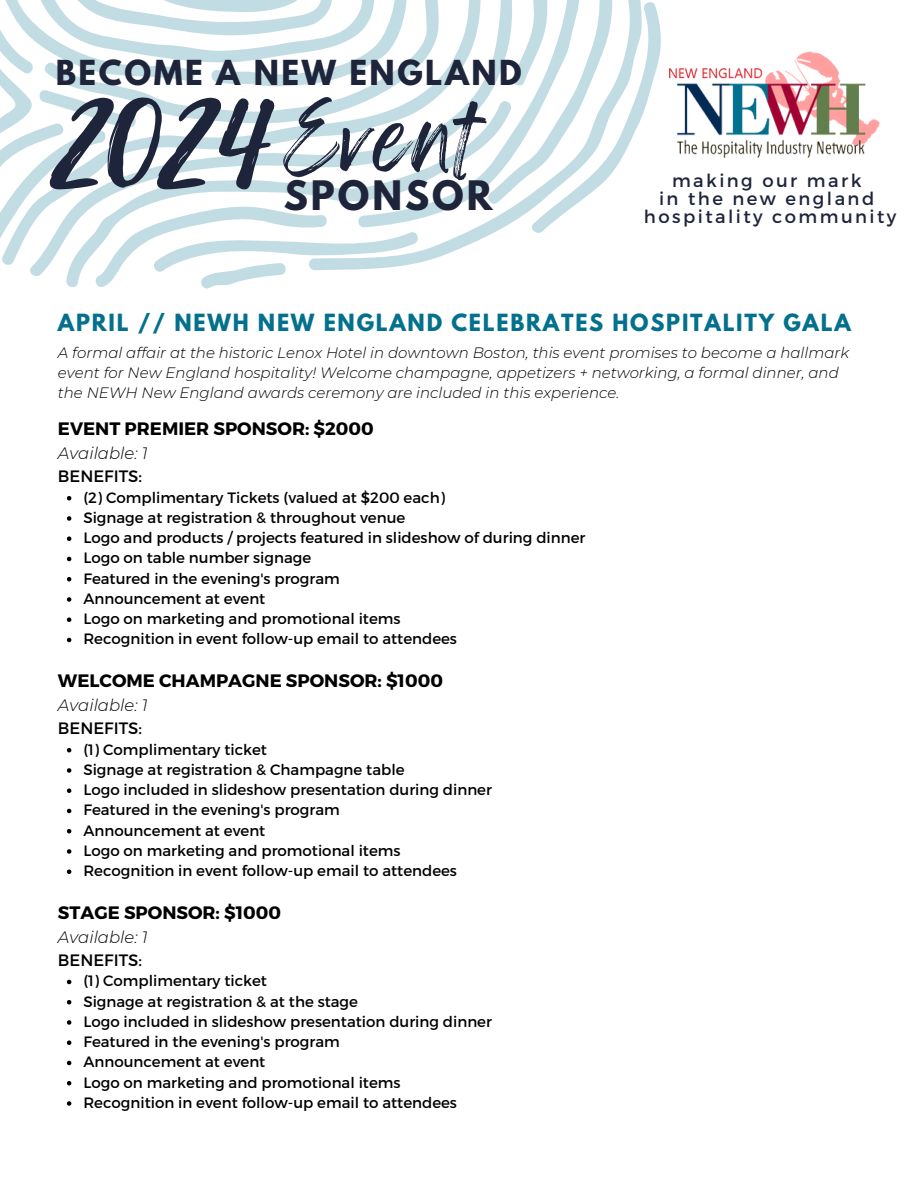
<style>
.page{position:relative;width:918px;height:1188px;background:#fff}
.page>*{position:absolute;margin:0;border:0;box-sizing:border-box;transform-origin:0 0}
.t1{font:140.7px "Playlist Script";color:#1e253b}
.t2{font:76.35px "Feeling Passionate";letter-spacing:.085em;color:#1e253b}
.t3{font:700 36px "League Spartan";letter-spacing:.085em;color:#1e253b}
.t4{font:700 30.6px "League Spartan";letter-spacing:.085em;color:#1e253b}
.t5{font:700 21px "League Spartan";letter-spacing:.085em;color:#03708d}
.t6{font:700 18px "Montserrat";color:#000}
.t7{font:18px/18px "Montserrat";letter-spacing:.135em;color:#1e253b;text-align:center}
.t8{font:italic 300 16.5px/23.7px "Montserrat";color:#000}
.t9{font:15px "Montserrat";color:#000}
.t10{font:italic 300 15px/20.2px "Montserrat";color:#000}
.s1{font-weight:400;font-style:normal}
</style>
<div class="page">
<svg style="left:0;top:0;width:670px;height:289px"></svg>
<img style="left:670px;top:51px;width:209px;height:106px">
<svg style="left:67px;top:496px;width:4px;height:4px"></svg>
<svg style="left:67px;top:516px;width:4px;height:5px"></svg>
<svg style="left:67px;top:536px;width:4px;height:5px"></svg>
<svg style="left:67px;top:557px;width:4px;height:4px"></svg>
<svg style="left:67px;top:577px;width:4px;height:4px"></svg>
<svg style="left:67px;top:597px;width:4px;height:5px"></svg>
<svg style="left:67px;top:617px;width:4px;height:5px"></svg>
<svg style="left:67px;top:638px;width:4px;height:4px"></svg>
<svg style="left:67px;top:748px;width:4px;height:4px"></svg>
<svg style="left:67px;top:768px;width:4px;height:5px"></svg>
<svg style="left:67px;top:788px;width:4px;height:5px"></svg>
<svg style="left:67px;top:809px;width:4px;height:4px"></svg>
<svg style="left:67px;top:829px;width:4px;height:4px"></svg>
<svg style="left:67px;top:849px;width:4px;height:5px"></svg>
<svg style="left:67px;top:869px;width:4px;height:5px"></svg>
<svg style="left:67px;top:980px;width:4px;height:4px"></svg>
<svg style="left:67px;top:1000px;width:4px;height:4px"></svg>
<svg style="left:67px;top:1020px;width:4px;height:5px"></svg>
<svg style="left:67px;top:1040px;width:4px;height:5px"></svg>
<svg style="left:67px;top:1061px;width:4px;height:4px"></svg>
<svg style="left:67px;top:1081px;width:4px;height:4px"></svg>
<svg style="left:67px;top:1101px;width:4px;height:5px"></svg>
<h5 class="t4" style="left:56px;top:58px;width:468px">BECOME A NEW ENGLAND</h5>
<p class="t1" style="left:54px;top:30px;width:217px">2024</p>
<h2 class="t2" style="left:284px;top:78px;width:194px">Event</h2>
<h2 class="t3" style="left:284px;top:177px;width:210px">SPONSOR</h2>
<h1 class="t7" style="left:659px;top:171px;width:217px">making our mark<br>in the new england</h1>
<h3 class="t7" style="left:644px;top:207px;width:254px">hospitality community</h3>
<h4 class="t5" style="left:58px;top:312px;width:794px">APRIL // NEWH NEW ENGLAND CELEBRATES HOSPITALITY GALA</h4>
<p class="t10" style="left:58px;top:342px;width:793px">A formal affair at the historic Lenox Hotel in downtown Boston, this event promises to become a hallmark event for New England hospitality! Welcome champagne, appetizers + networking, a formal dinner, and the NEWH New England awards ceremony are included in this experience.</p>
<h5 class="t6" style="left:58px;top:417px;width:317px">EVENT PREMIER SPONSOR: $2000</h5>
<h5 class="t8" style="left:58px;top:441px;width:91px">Available: 1<br><span class="s1">BENEFITS:</span></h5>
<p class="t9" style="left:83px;top:488px;width:363px">(2) Complimentary Tickets (valued at $200 each)</p>
<p class="t9" style="left:83px;top:508px;width:323px">Signage at registration &amp; throughout venue</p>
<p class="t9" style="left:83px;top:528px;width:504px">Logo and products / projects featured in slideshow of during dinner</p>
<p class="t9" style="left:83px;top:548px;width:229px">Logo on table number signage</p>
<p class="t9" style="left:83px;top:569px;width:258px">Featured in the evening's program</p>
<p class="t9" style="left:83px;top:589px;width:184px">Announcement at event</p>
<p class="t9" style="left:83px;top:609px;width:319px">Logo on marketing and promotional items</p>
<p class="t9" style="left:83px;top:629px;width:375px">Recognition in event follow-up email to attendees</p>
<h5 class="t6" style="left:58px;top:669px;width:387px">WELCOME CHAMPAGNE SPONSOR: $1000</h5>
<h5 class="t8" style="left:58px;top:693px;width:91px">Available: 1<br><span class="s1">BENEFITS:</span></h5>
<p class="t9" style="left:83px;top:740px;width:185px">(1) Complimentary ticket</p>
<p class="t9" style="left:83px;top:760px;width:323px">Signage at registration &amp; Champagne table</p>
<p class="t9" style="left:83px;top:780px;width:410px">Logo included in slideshow presentation during dinner</p>
<p class="t9" style="left:83px;top:800px;width:258px">Featured in the evening's program</p>
<p class="t9" style="left:83px;top:821px;width:184px">Announcement at event</p>
<p class="t9" style="left:83px;top:841px;width:319px">Logo on marketing and promotional items</p>
<p class="t9" style="left:83px;top:861px;width:375px">Recognition in event follow-up email to attendees</p>
<h5 class="t6" style="left:58px;top:901px;width:225px">STAGE SPONSOR: $1000</h5>
<h5 class="t8" style="left:58px;top:925px;width:91px">Available: 1<br><span class="s1">BENEFITS:</span></h5>
<p class="t9" style="left:83px;top:971px;width:185px">(1) Complimentary ticket</p>
<p class="t9" style="left:83px;top:992px;width:276px">Signage at registration &amp; at the stage</p>
<p class="t9" style="left:83px;top:1012px;width:410px">Logo included in slideshow presentation during dinner</p>
<p class="t9" style="left:83px;top:1032px;width:258px">Featured in the evening's program</p>
<p class="t9" style="left:83px;top:1052px;width:184px">Announcement at event</p>
<p class="t9" style="left:83px;top:1073px;width:319px">Logo on marketing and promotional items</p>
<p class="t9" style="left:83px;top:1093px;width:375px">Recognition in event follow-up email to attendees</p>
</div>
